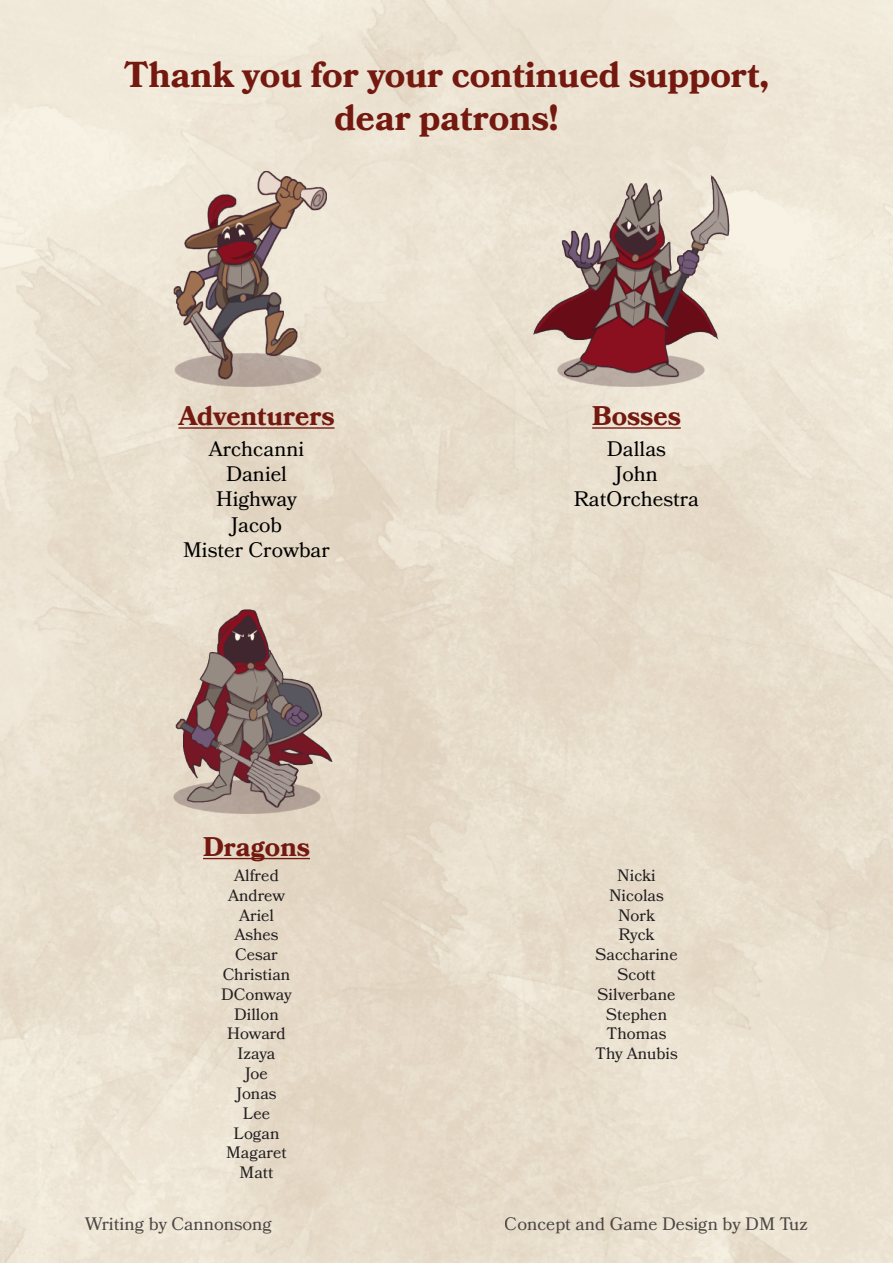
<style>
.page{position:relative;width:893px;height:1263px;background:#fff}
.page>*{position:absolute;margin:0;border:0;box-sizing:border-box;transform-origin:0 0}
.Sidebar_Body{font:700 36px/43.2px "Bookmania";color:#741910;text-align:center}
.Sidebar_Body-2{font:700 27px "Bookmania";color:#741910}
.Sidebar_Body-3{font:21px "Bookmania";color:#000}
.t1{font:18px "Bookmania";color:#231f20}
.Sidebar_Body-4{font:16.5px "Bookmania";color:#231f20}
</style>
<div class="page">
<div style="left:51px;top:1221px;width:787px;height:5px;background:#eae0cf"></div>
<hr style="left:63px;top:1228px;width:766px;height:2px;background:#741910">
<div style="left:52px;top:625px;width:5px;height:605px;background:#ece3d2"></div>
<div style="left:833px;top:625px;width:5px;height:605px;background:#e9dfcf"></div>
<img style="left:132px;top:170px;width:225px;height:225px">
<img style="left:516px;top:171px;width:225px;height:225px">
<img style="left:131px;top:598px;width:225px;height:225px">
<hr style="left:178px;top:427px;width:157px;height:2px;background:#741910">
<hr style="left:592px;top:427px;width:89px;height:2px;background:#741910">
<hr style="left:203px;top:858px;width:107px;height:1px;background:#741910">
<p class="Sidebar_Body" style="left:124px;top:53px;width:647px">Thank you for your continued support, dear patrons!</p>
<p class="Sidebar_Body-2" style="left:178px;top:400px;width:158px">Adventurers</p>
<p class="Sidebar_Body-3" style="left:209px;top:436px;width:97px">Archcanni</p>
<p class="Sidebar_Body-3" style="left:226px;top:462px;width:62px">Daniel</p>
<p class="Sidebar_Body-3" style="left:216px;top:487px;width:82px">Highway</p>
<p class="Sidebar_Body-3" style="left:231px;top:512px;width:52px">Jacob</p>
<p class="Sidebar_Body-3" style="left:183px;top:537px;width:148px">Mister Crowbar</p>
<p class="Sidebar_Body-2" style="left:203px;top:831px;width:108px">Dragons</p>
<p class="Sidebar_Body-4" style="left:234px;top:866px;width:46px">Alfred</p>
<p class="Sidebar_Body-4" style="left:228px;top:885px;width:58px">Andrew</p>
<p class="Sidebar_Body-4" style="left:239px;top:905px;width:36px">Ariel</p>
<p class="Sidebar_Body-4" style="left:235px;top:925px;width:45px">Ashes</p>
<p class="Sidebar_Body-4" style="left:235px;top:945px;width:44px">Cesar</p>
<p class="Sidebar_Body-4" style="left:223px;top:965px;width:69px">Christian</p>
<p class="Sidebar_Body-4" style="left:221px;top:984px;width:72px">DConway</p>
<p class="Sidebar_Body-4" style="left:234px;top:1004px;width:46px">Dillon</p>
<p class="Sidebar_Body-4" style="left:227px;top:1024px;width:60px">Howard</p>
<p class="Sidebar_Body-4" style="left:238px;top:1044px;width:39px">Izaya</p>
<p class="Sidebar_Body-4" style="left:245px;top:1064px;width:24px">Joe</p>
<p class="Sidebar_Body-4" style="left:236px;top:1083px;width:42px">Jonas</p>
<p class="Sidebar_Body-4" style="left:243px;top:1103px;width:29px">Lee</p>
<p class="Sidebar_Body-4" style="left:233px;top:1123px;width:48px">Logan</p>
<p class="Sidebar_Body-4" style="left:226px;top:1143px;width:62px">Magaret</p>
<p class="Sidebar_Body-4" style="left:240px;top:1163px;width:35px">Matt</p>
<p class="Sidebar_Body-2" style="left:592px;top:400px;width:90px">Bosses</p>
<p class="Sidebar_Body-3" style="left:607px;top:436px;width:61px">Dallas</p>
<p class="Sidebar_Body-3" style="left:615px;top:462px;width:44px">John</p>
<p class="Sidebar_Body-3" style="left:574px;top:487px;width:127px">RatOrchestra</p>
<p class="Sidebar_Body-4" style="left:617px;top:866px;width:40px">Nicki</p>
<p class="Sidebar_Body-4" style="left:609px;top:885px;width:56px">Nicolas</p>
<p class="Sidebar_Body-4" style="left:618px;top:905px;width:38px">Nork</p>
<p class="Sidebar_Body-4" style="left:618px;top:925px;width:37px">Ryck</p>
<p class="Sidebar_Body-4" style="left:595px;top:945px;width:84px">Saccharine</p>
<p class="Sidebar_Body-4" style="left:617px;top:965px;width:40px">Scott</p>
<p class="Sidebar_Body-4" style="left:597px;top:984px;width:80px">Silverbane</p>
<p class="Sidebar_Body-4" style="left:606px;top:1004px;width:63px">Stephen</p>
<p class="Sidebar_Body-4" style="left:606px;top:1024px;width:61px">Thomas</p>
<p class="Sidebar_Body-4" style="left:595px;top:1044px;width:84px">Thy Anubis</p>
<p class="t1" style="left:85px;top:1213px;width:188px">Writing by Cannonsong</p>
<p class="t1" style="left:505px;top:1213px;width:305px">Concept and Game Design by DM Tuz</p>
</div>
